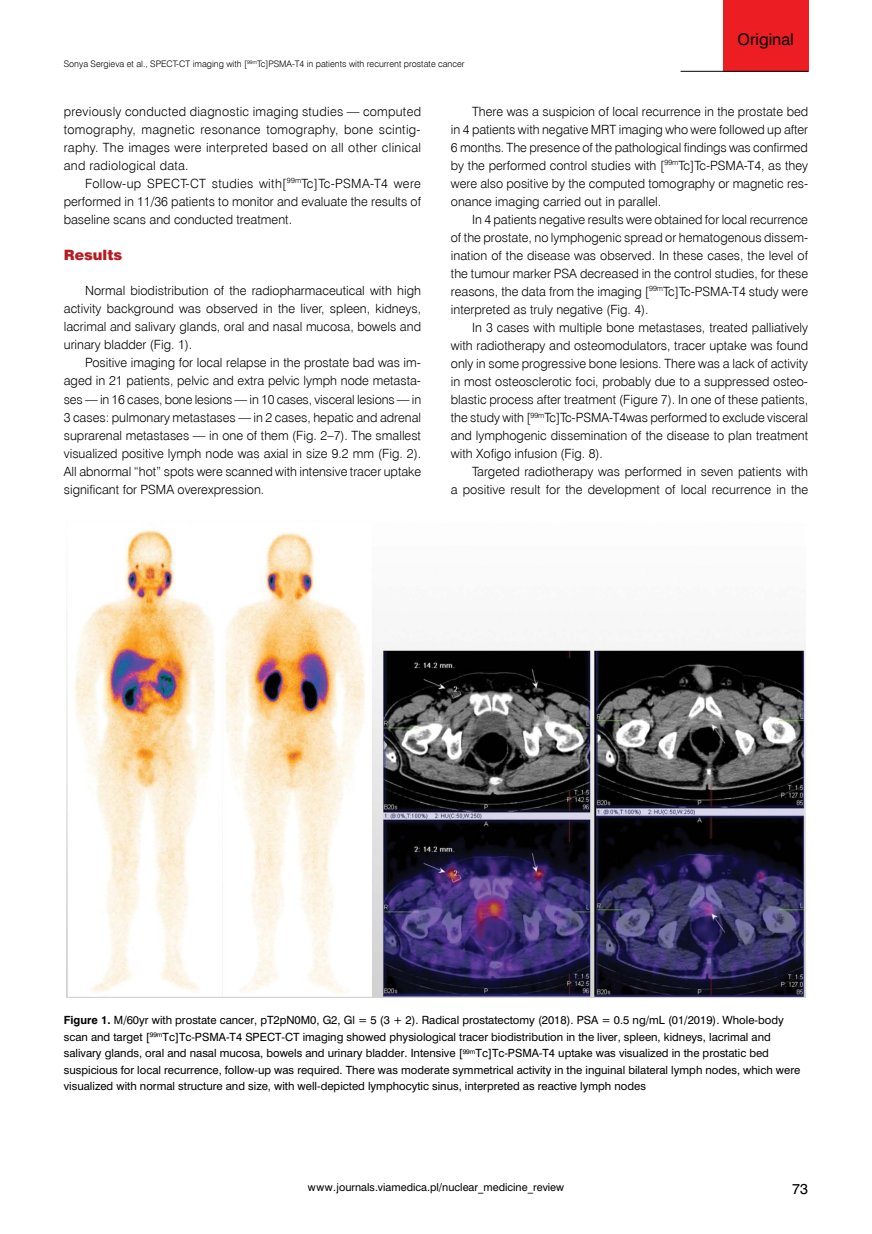
<style>
.page{position:relative;width:872px;height:1234px;background:#fff}
.page>*{position:absolute;margin:0;border:0;box-sizing:border-box;transform-origin:0 0}
.t1{font:15px "Swis 721 PL";color:#000}
.t2{font:14.25px "Swis 721 Blk EU";color:#b61d22}
.t3{font:13.5px "Swis 721 PL";color:#000}
.t4{font:12.75px/18px "Swis 721 Lt EU";color:#000;text-align:justify}
.t5{font:10.5px/16.5px "Swis 721 PL";color:#000}
.t6{font:10.05px "Swis 721 PL";color:#000}
.t7{font:9px "Swis 721 Lt EU";color:#000}
.s1{font-weight:700}
</style>
<div class="page">
<div style="left:723px;top:0;width:85px;height:71px;background:#ed1d24"></div>
<hr style="left:680px;top:71px;width:128px;height:1px;background:#000">
<img style="left:66px;top:530px;width:739px;height:467px">
<p class="t7" style="left:64px;top:58px;width:402px">Sonya Sergieva et al., SPECT-CT imaging with [<sup>99m</sup>Tc]PSMA-T4 in patients with recurrent prostate cancer</p>
<p class="t1" style="left:737px;top:29px;width:58px">Original</p>
<p class="t4" style="left:64px;top:102px;width:359px">previously conducted diagnostic imaging studies — computed tomography, magnetic resonance tomography, bone scintig&shy;raphy. The images were interpreted based on all other clinical and radiological data.</p>
<p class="t4" style="left:64px;top:174px;width:359px;text-indent:21px">Follow-up SPECT-CT studies with[<sup>99m</sup>Tc]Tc-PSMA-T4 were performed in 11/36 patients to monitor and evaluate the results of baseline scans and conducted treatment.</p>
<p class="t2" style="left:64px;top:246px;width:60px">Results</p>
<p class="t4" style="left:64px;top:282px;width:359px;text-indent:21px">Normal biodistribution of the radiopharmaceutical with high activity background was observed in the liver, spleen, kidneys, lacrimal and salivary glands, oral and nasal mucosa, bowels and urinary bladder (Fig. 1).</p>
<p class="t4" style="left:64px;top:354px;width:359px;text-indent:21px">Positive imaging for local relapse in the prostate bad was im&shy;aged in 21 patients, pelvic and extra pelvic lymph node metasta&shy;ses — in 16 cases, bone lesions — in 10 cases, visceral lesions — in 3 cases: pulmonary metastases — in 2 cases, hepatic and adrenal suprarenal metastases — in one of them (Fig. 2–7). The smallest visualized positive lymph node was axial in size 9.2 mm (Fig. 2).<br>All abnormal “hot” spots were scanned with intensive tracer uptake significant for PSMA overexpression.</p>
<p class="t4" style="left:451px;top:102px;width:359px;text-indent:21px">There was a suspicion of local recurrence in the prostate bed in 4 patients with negative MRT imaging who were followed up after 6 months. The presence of the pathological findings was confirmed by the performed control studies with [<sup>99m</sup>Tc]Tc-PSMA-T4, as they were also positive by the computed tomography or magnetic res&shy;onance imaging carried out in parallel.</p>
<p class="t4" style="left:451px;top:210px;width:359px;text-indent:21px">In 4 patients negative results were obtained for local recurrence of the prostate, no lymphogenic spread or hematogenous dissem&shy;ination of the disease was observed. In these cases, the level of the tumour marker PSA decreased in the control studies, for these reasons, the data from the imaging [<sup>99m</sup>Tc]Tc-PSMA-T4 study were interpreted as truly negative (Fig. 4).</p>
<p class="t4" style="left:451px;top:318px;width:359px;text-indent:21px">In 3 cases with multiple bone metastases, treated palliatively with radiotherapy and osteomodulators, tracer uptake was found only in some progressive bone lesions. There was a lack of activity in most osteosclerotic foci, probably due to a suppressed osteo&shy;blastic process after treatment (Figure 7). In one of these patients, the study with [<sup>99m</sup>Tc]Tc-PSMA-T4was performed to exclude visceral and lymphogenic dissemination of the disease to plan treatment with Xofigo infusion (Fig. 8).</p>
<p class="t4" style="left:451px;top:462px;width:359px;text-align:right">Targeted radiotherapy was performed in seven patients with<br>a positive result for the development of local recurrence in the</p>
<p class="t5" style="left:64px;top:1011px;width:738px"><span class="s1">Figure 1.</span> M/60yr with prostate cancer, pT2pN0M0, G2, Gl = 5 (3 + 2). Radical prostatectomy (2018). PSA = 0.5 ng/mL (01/2019). Whole-body scan and target [<sup>99m</sup>Tc]Tc-PSMA-T4 SPECT-CT imaging showed physiological tracer biodistribution in the liver, spleen, kidneys, lacrimal and salivary glands, oral and nasal mucosa, bowels and urinary bladder. Intensive [<sup>99m</sup>Tc]Tc-PSMA-T4 uptake was visualized in the prostatic bed suspicious for local recurrence, follow-up was required. There was moderate symmetrical activity in the inguinal bilateral lymph nodes, which were visualized with normal structure and size, with well-depicted lymphocytic sinus, interpreted as reactive lymph nodes</p>
<p class="t6" style="left:308px;top:1180px;width:258px">www.journals.viamedica.pl/nuclear_medicine_review</p>
<p class="t3" style="left:792px;top:1179px;width:17px">73</p>
</div>
